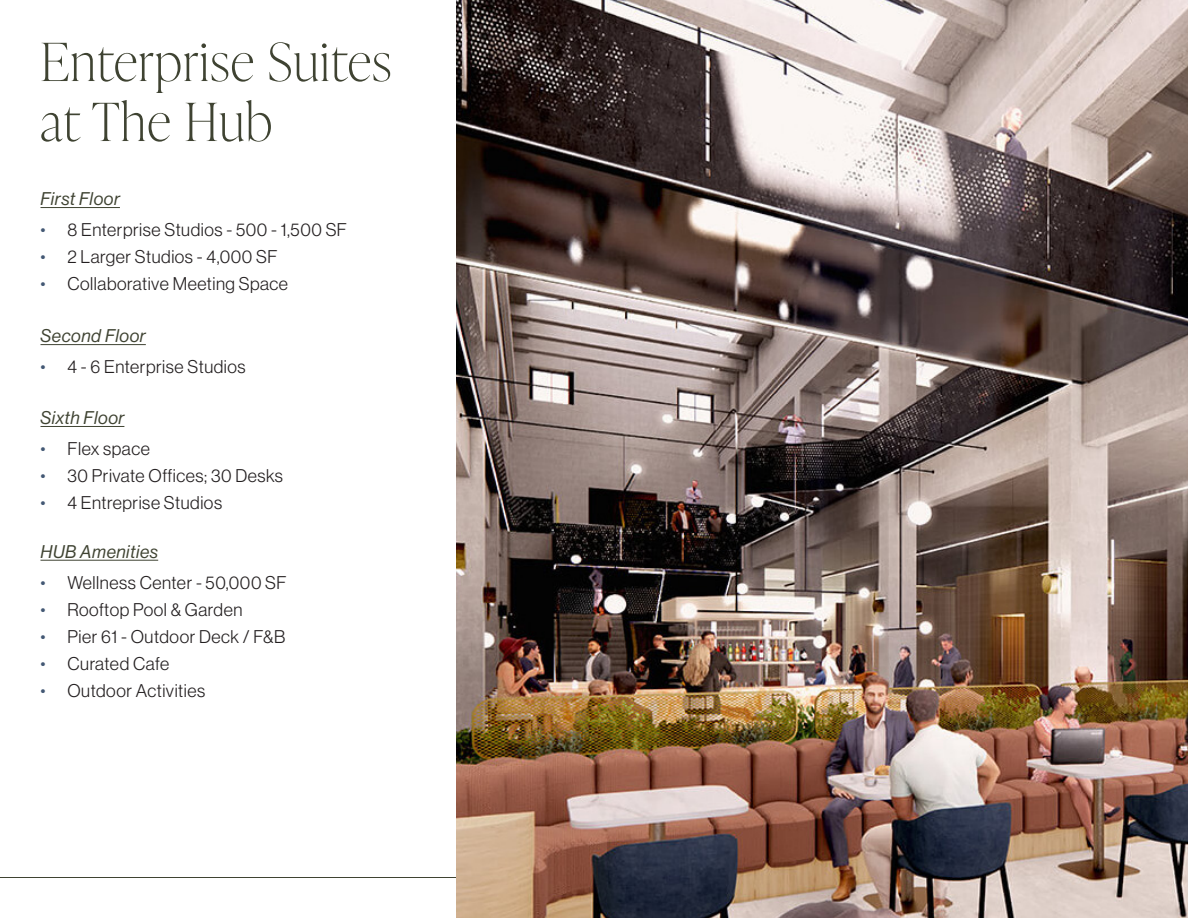
<style>
.page{position:relative;width:1188px;height:918px;background:#fff}
.page>*{position:absolute;margin:0;border:0;box-sizing:border-box;transform-origin:0 0}
.t1{font:100 52.5px/60px "Ivy Presto Display";letter-spacing:.025em;color:#3f4332}
.t2{font:18px "N Haas Grotesk DS Pro 45 Lt";letter-spacing:.03em;color:#231f20}
.t3{font:18px "N Haas Grotesk DS Pro 56 It";letter-spacing:.03em;color:#3f4332}
.s1{color:#435874}
</style>
<div class="page">
<hr style="left:0;top:877px;width:996px;height:1px;background:#3f4332">
<img style="left:456px;top:0;width:732px;height:918px">
<hr style="left:40px;top:207px;width:80px;height:1px;background:#3f4332">
<hr style="left:40px;top:344px;width:106px;height:1px;background:#3f4332">
<hr style="left:40px;top:426px;width:84px;height:1px;background:#3f4332">
<hr style="left:40px;top:560px;width:118px;height:1px;background:#3f4332">
<p class="t1" style="left:40px;top:29px;width:352px">Enterprise Suites at The Hub</p>
<p class="t3" style="left:40px;top:189px;width:81px">First Floor</p>
<p class="t2" style="left:40px;top:220px;width:308px"><span class="s1">•</span> 8 Enterprise Studios - 500 - 1,500 SF</p>
<p class="t2" style="left:40px;top:247px;width:238px"><span class="s1">•</span> 2 Larger Studios - 4,000 SF</p>
<p class="t2" style="left:40px;top:274px;width:249px"><span class="s1">•</span> Collaborative Meeting Space</p>
<p class="t3" style="left:40px;top:326px;width:107px">Second Floor</p>
<p class="t2" style="left:40px;top:357px;width:207px"><span class="s1">•</span> 4 - 6 Enterprise Studios</p>
<p class="t3" style="left:40px;top:408px;width:85px">Sixth Floor</p>
<p class="t2" style="left:40px;top:439px;width:111px"><span class="s1">•</span> Flex space</p>
<p class="t2" style="left:40px;top:466px;width:244px"><span class="s1">•</span> 30 Private Offices; 30 Desks</p>
<p class="t2" style="left:40px;top:493px;width:183px"><span class="s1">•</span> 4 Entreprise Studios</p>
<p class="t3" style="left:40px;top:541px;width:119px">HUB Amenities</p>
<p class="t2" style="left:40px;top:573px;width:248px"><span class="s1">•</span> Wellness Center - 50,000 SF</p>
<p class="t2" style="left:40px;top:600px;width:203px"><span class="s1">•</span> Rooftop Pool &amp; Garden</p>
<p class="t2" style="left:40px;top:627px;width:246px"><span class="s1">•</span> Pier 61 - Outdoor Deck / F&amp;B</p>
<p class="t2" style="left:40px;top:654px;width:130px"><span class="s1">•</span> Curated Cafe</p>
<p class="t2" style="left:40px;top:681px;width:166px"><span class="s1">•</span> Outdoor Activities</p>
</div>
